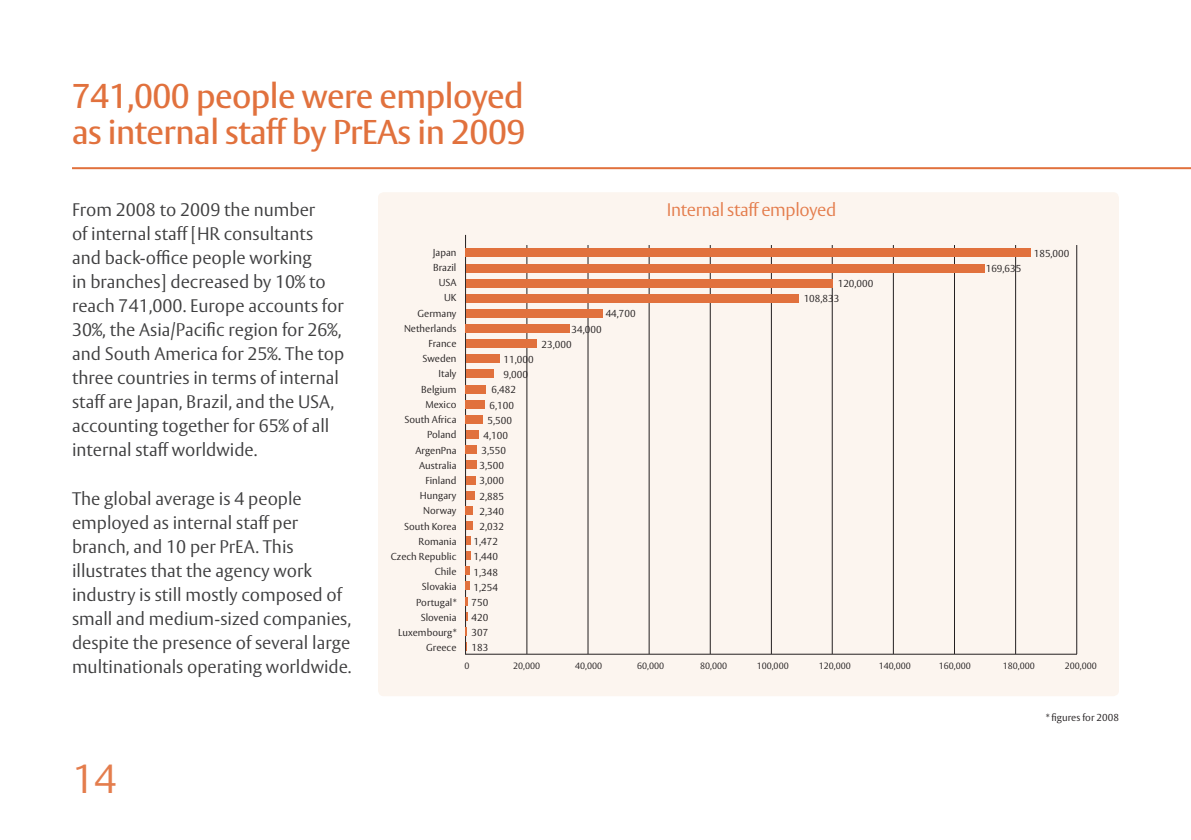
<style>
.page{position:relative;width:1191px;height:840px;background:#fff}
.page>*{position:absolute;margin:0;border:0;box-sizing:border-box;transform-origin:0 0}
.t1{font:300 40px "Vesta";color:#e47d4d}
.t2{font:500 34px/36px "Vesta";letter-spacing:-.015em;color:#e1713d}
.t3{font:300 18px/24px "Vesta";color:#3e3e3f}
.t4{font:300 18px "Vesta";letter-spacing:-.02em;color:#e47d4d}
.t5{font:300 10px/15.2px "Vesta";color:#231f20;text-align:right}
.t6{font:300 9px "Vesta";color:#231f20}
</style>
<div class="page">
<hr style="left:72px;top:167px;width:1119px;height:2px;background:#e1713d">
<div style="left:378px;top:192px;width:741px;height:503px;background:#fcf5ef;border-radius:6px"></div>
<hr style="left:465px;top:235px;width:1px;height:419px;background:#231f20">
<hr style="left:526px;top:245px;width:1px;height:408px;background:#231f20">
<hr style="left:587px;top:245px;width:1px;height:408px;background:#231f20">
<hr style="left:649px;top:245px;width:1px;height:408px;background:#231f20">
<hr style="left:710px;top:245px;width:1px;height:408px;background:#231f20">
<hr style="left:771px;top:245px;width:1px;height:408px;background:#231f20">
<hr style="left:832px;top:245px;width:1px;height:408px;background:#231f20">
<hr style="left:893px;top:245px;width:1px;height:408px;background:#231f20">
<hr style="left:954px;top:245px;width:1px;height:408px;background:#231f20">
<hr style="left:1015px;top:245px;width:1px;height:408px;background:#231f20">
<hr style="left:1076px;top:245px;width:1px;height:408px;background:#231f20">
<svg style="left:466px;top:596px;width:2px;height:9px"></svg>
<svg style="left:466px;top:581px;width:4px;height:9px"></svg>
<svg style="left:466px;top:566px;width:4px;height:8px"></svg>
<svg style="left:466px;top:551px;width:4px;height:8px"></svg>
<svg style="left:466px;top:536px;width:4px;height:8px"></svg>
<div style="left:466px;top:521px;width:6px;height:8px;background:#e1713d"></div>
<div style="left:466px;top:506px;width:7px;height:8px;background:#e1713d"></div>
<div style="left:466px;top:490px;width:9px;height:9px;background:#e1713d"></div>
<div style="left:466px;top:475px;width:9px;height:9px;background:#e1713d"></div>
<div style="left:466px;top:460px;width:10px;height:9px;background:#e1713d"></div>
<div style="left:466px;top:445px;width:11px;height:9px;background:#e1713d"></div>
<div style="left:466px;top:430px;width:12px;height:8px;background:#e1713d"></div>
<div style="left:466px;top:415px;width:17px;height:8px;background:#e1713d"></div>
<div style="left:466px;top:400px;width:19px;height:8px;background:#e1713d"></div>
<div style="left:466px;top:384px;width:20px;height:9px;background:#e1713d"></div>
<div style="left:466px;top:369px;width:27px;height:9px;background:#e1713d"></div>
<div style="left:466px;top:354px;width:34px;height:9px;background:#e1713d"></div>
<div style="left:466px;top:339px;width:70px;height:8px;background:#e1713d"></div>
<div style="left:466px;top:324px;width:104px;height:9px;background:#e1713d"></div>
<div style="left:466px;top:309px;width:136px;height:8px;background:#e1713d"></div>
<div style="left:466px;top:294px;width:332px;height:8px;background:#e1713d"></div>
<div style="left:466px;top:279px;width:366px;height:8px;background:#e1713d"></div>
<div style="left:466px;top:263px;width:518px;height:9px;background:#e1713d"></div>
<div style="left:466px;top:248px;width:565px;height:9px;background:#e1713d"></div>
<hr style="left:465px;top:653px;width:612px;height:1px;background:#231f20">
<h2 class="t2" style="left:72px;top:80px;width:455px">741,000 people were employed as internal staff by PrEAs in 2009</h2>
<p class="t3" style="left:72px;top:199px;width:274px">From 2008 to 2009 the number<br>of internal staff [HR consultants and back-office people working<br>in branches] decreased by 10% to reach 741,000. Europe accounts for 30%, the Asia/Pacific region for 26%, and South America for 25%. The top three countries in terms of internal staff are Japan, Brazil, and the USA, accounting together for 65% of all internal staff worldwide.</p>
<p class="t3" style="left:72px;top:486px;width:281px">The global average is 4 people employed as internal staff per branch, and 10 per PrEA. This illustrates that the agency work industry is still mostly composed of small and medium-sized companies, despite the presence of several large multinationals operating worldwide.</p>
<h1 class="t1" style="left:72px;top:754px;width:46px">14</h1>
<p class="t4" style="left:667px;top:199px;width:171px">Internal staff employed</p>
<p class="t5" style="left:391px;top:245px;width:67px">Japan<br>Brazil<br>USA<br>UK<br>Germany<br>Netherlands<br>France<br>Sweden<br>Italy<br>Belgium<br>Mexico<br>South Africa<br>Poland<br>ArgenPna<br>Australia<br>Finland<br>Hungary<br>Norway<br>South Korea<br>Romania<br>Czech Republic<br>Chile<br>Slovakia<br>Portugal*<br>Slovenia<br>Luxembourg*<br>Greece</p>
<p class="t5" style="left:1033px;top:246px;width:37px">185,000</p>
<p class="t5" style="left:985px;top:261px;width:37px">169,635</p>
<p class="t5" style="left:803px;top:276px;width:71px;text-align:left;text-indent:34px">120,000<br>108,833</p>
<p class="t5" style="left:605px;top:306px;width:31px">44,700</p>
<p class="t5" style="left:571px;top:322px;width:31px">34,000</p>
<p class="t5" style="left:541px;top:337px;width:31px">23,000</p>
<p class="t5" style="left:503px;top:352px;width:31px">11,000</p>
<p class="t5" style="left:503px;top:367px;width:26px">9,000</p>
<p class="t5" style="left:491px;top:382px;width:26px">6,482</p>
<p class="t5" style="left:489px;top:397px;width:26px">6,100</p>
<p class="t5" style="left:487px;top:413px;width:26px">5,500</p>
<p class="t5" style="left:483px;top:428px;width:26px">4,100</p>
<p class="t5" style="left:481px;top:443px;width:26px">3,550</p>
<p class="t5" style="left:479px;top:458px;width:26px">3,500</p>
<p class="t5" style="left:479px;top:473px;width:26px">3,000</p>
<p class="t5" style="left:479px;top:488px;width:26px">2,885</p>
<p class="t5" style="left:479px;top:504px;width:26px">2,340</p>
<p class="t5" style="left:479px;top:519px;width:26px">2,032</p>
<p class="t5" style="left:473px;top:534px;width:26px">1,472</p>
<p class="t5" style="left:473px;top:549px;width:26px">1,440</p>
<p class="t5" style="left:473px;top:564px;width:26px">1,348</p>
<p class="t5" style="left:473px;top:579px;width:26px">1,254</p>
<p class="t5" style="left:471px;top:595px;width:18px">750</p>
<p class="t5" style="left:471px;top:610px;width:18px">420</p>
<p class="t5" style="left:471px;top:625px;width:18px">307</p>
<p class="t5" style="left:471px;top:640px;width:18px">183</p>
<p class="t6" style="left:464px;top:659px;width:7px">0</p>
<p class="t6" style="left:513px;top:659px;width:28px">20,000</p>
<p class="t6" style="left:575px;top:659px;width:28px">40,000</p>
<p class="t6" style="left:637px;top:659px;width:28px">60,000</p>
<p class="t6" style="left:700px;top:659px;width:28px">80,000</p>
<p class="t6" style="left:756px;top:659px;width:34px">100,000</p>
<p class="t6" style="left:818px;top:659px;width:34px">120,000</p>
<p class="t6" style="left:878px;top:659px;width:34px">140,000</p>
<p class="t6" style="left:938px;top:659px;width:34px">160,000</p>
<p class="t6" style="left:1002px;top:659px;width:34px">180,000</p>
<p class="t6" style="left:1064px;top:659px;width:34px">200,000</p>
<p class="t5" style="left:1045px;top:709px;width:75px">* figures for 2008</p>
</div>
